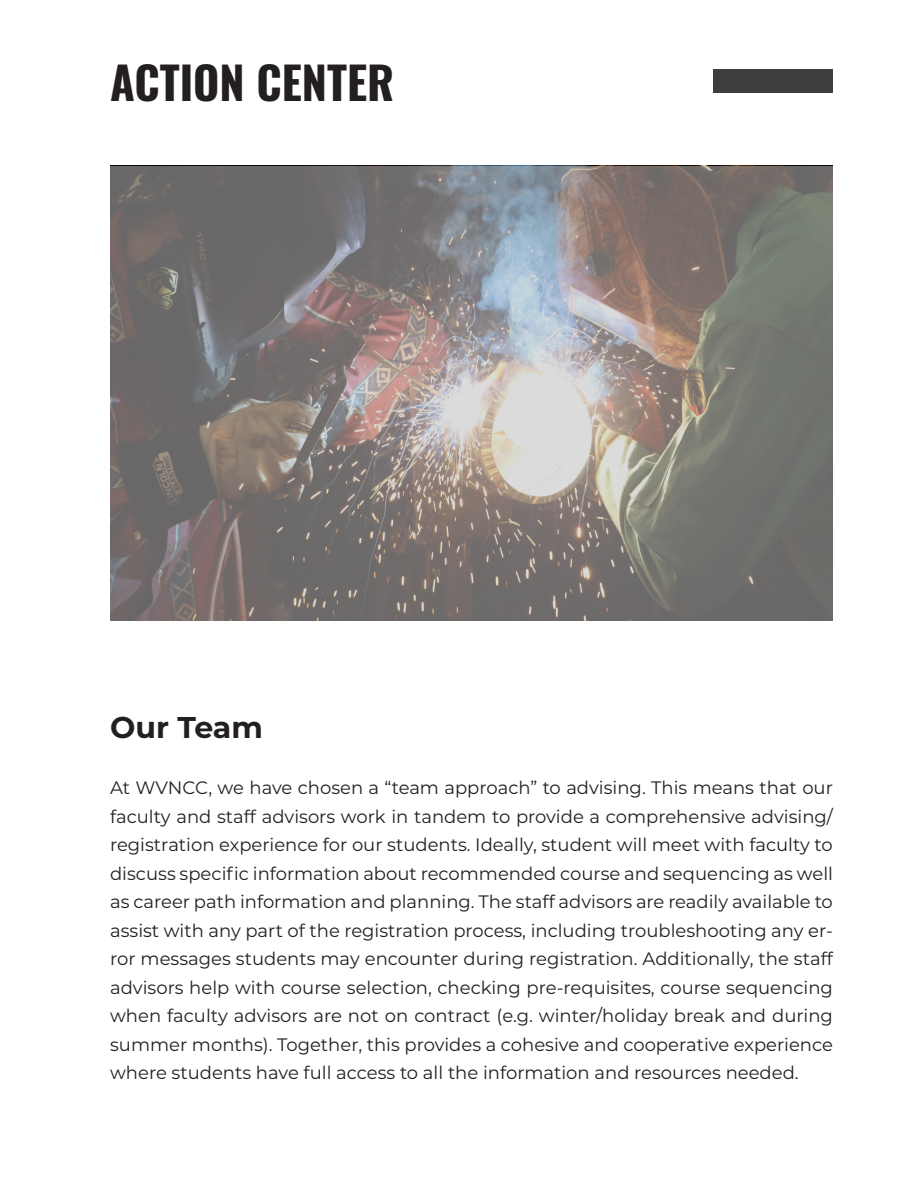
<style>
.page{position:relative;width:918px;height:1188px;background:#fff}
.page>*{position:absolute;margin:0;border:0;box-sizing:border-box;transform-origin:0 0}
.t1{font:700 45px "Oswald";color:#231f20}
.t2{font:700 30px "Montserrat";color:#231f20}
.t3{font:18px/28.5px "Montserrat";color:#231f20;text-align:justify}
</style>
<div class="page">
<div style="left:714px;top:69px;width:119px;height:23px;background:#3d3e3f"></div>
<svg style="left:110px;top:166px;width:723px;height:455px;background:#85807d"></svg>
<h1 class="t1" style="left:110px;top:59px;width:286px">ACTION CENTER</h1>
<h2 class="t2" style="left:110px;top:706px;width:154px">Our Team</h2>
<p class="t3" style="left:110px;top:773px;width:724px">At WVNCC, we have chosen a “team approach” to advising. This means that our faculty and staff advisors work in tandem to provide a comprehensive advising/ registration experience for our students. Ideally, student will meet with faculty to discuss specific information about recommended course and sequencing as well as career path information and planning. The staff advisors are readily available to assist with any part of the registration process, including troubleshooting any er&shy;ror messages students may encounter during registration. Additionally, the staff advisors help with course selection, checking pre-requisites, course sequencing when faculty advisors are not on contract (e.g. winter/holiday break and during summer months). Together, this provides a cohesive and cooperative experience where students have full access to all the information and resources needed.</p>
</div>
